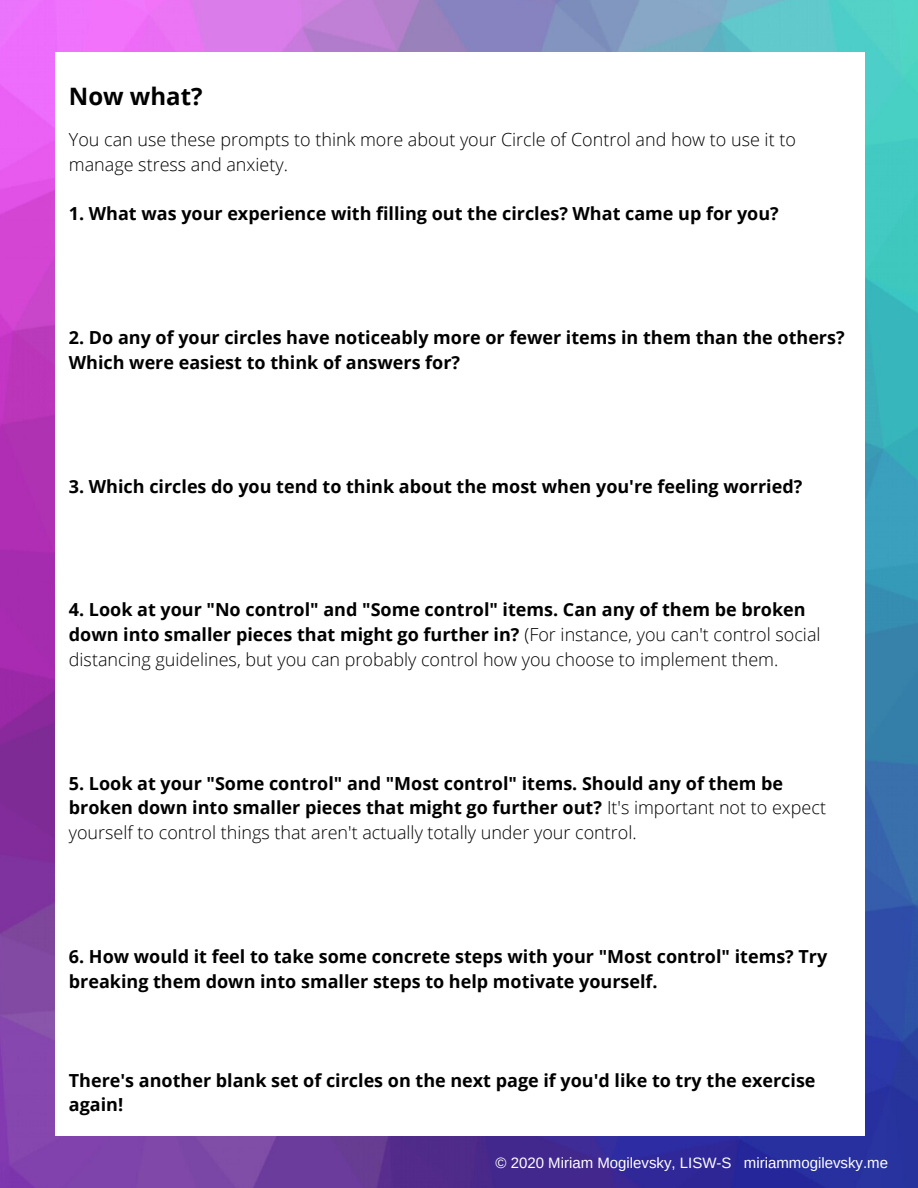
<style>
.page{position:relative;width:918px;height:1188px;background:#fff}
.page>*{position:absolute;margin:0;border:0;box-sizing:border-box;transform-origin:0 0}
.t1{font:700 24px "Open Sans";color:#000}
.t2{font:700 18px/24.8px "Open Sans";color:#000}
.t3{font:300 18px/24.8px "Open Sans";color:#000}
.t4{font:15px "Arimo";color:#fff}
.s1{font-weight:300}
</style>
<div class="page">
<img style="left:0;top:0;width:918px;height:1188px">
<div style="left:55px;top:53px;width:810px;height:1083px;background:#fff"></div>
<h1 class="t1" style="left:69px;top:79px;width:135px">Now what?</h1>
<p class="t3" style="left:69px;top:127px;width:729px">You can use these prompts to think more about your Circle of Control and how to use it to manage stress and anxiety.</p>
<p class="t2" style="left:69px;top:201px;width:711px">1. What was your experience with filling out the circles? What came up for you?</p>
<p class="t2" style="left:69px;top:325px;width:777px">2. Do any of your circles have noticeably more or fewer items in them than the others?<br>Which were easiest to think of answers for?</p>
<p class="t2" style="left:69px;top:473px;width:735px">3. Which circles do you tend to think about the most when you're feeling worried?</p>
<p class="t2" style="left:69px;top:597px;width:753px">4. Look at your "No control" and "Some control" items. Can any of them be broken down into smaller pieces that might go further in? <span class="s1">(For instance, you can't control social distancing guidelines, but you can probably control how you choose to implement them.</span></p>
<p class="t2" style="left:69px;top:770px;width:759px">5. Look at your "Some control" and "Most control" items. Should any of them be broken down into smaller pieces that might go further out? <span class="s1">It's important not to expect yourself to control things that aren't actually totally under your control.</span></p>
<p class="t2" style="left:69px;top:944px;width:760px">6. How would it feel to take some concrete steps with your "Most control" items? Try breaking them down into smaller steps to help motivate yourself.</p>
<p class="t2" style="left:69px;top:1067px;width:748px">There's another blank set of circles on the next page if you'd like to try the exercise again!</p>
<p class="t4" style="left:495px;top:1155px;width:394px">© 2020 Miriam Mogilevsky, LISW-S miriammogilevsky.me</p>
</div>
